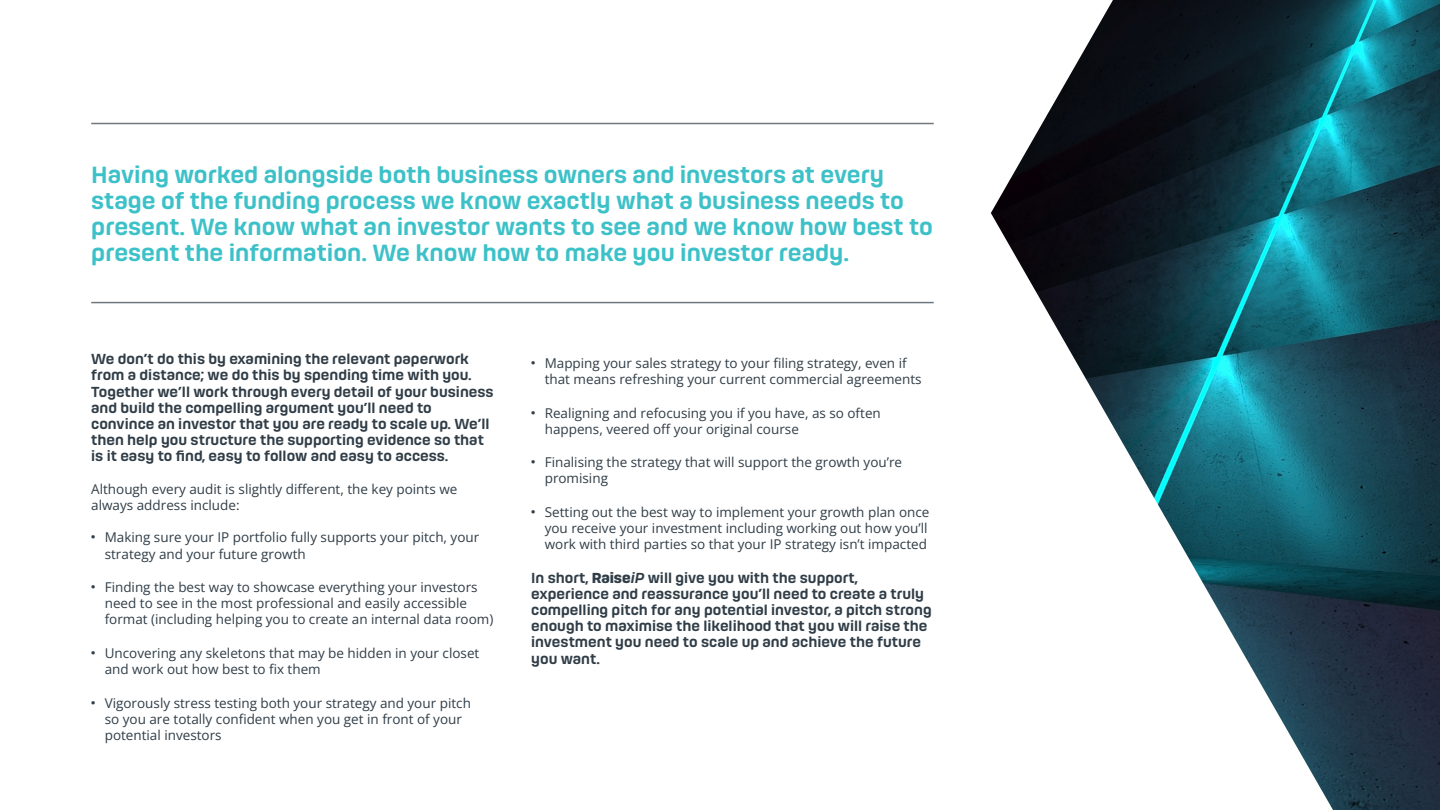
<style>
.page{position:relative;width:1440px;height:810px;background:#fff}
.page>*{position:absolute;margin:0;border:0;box-sizing:border-box;transform-origin:0 0}
.t1{font:500 21.75px/26.1px "Hong Kong";color:#3dc1c8}
.t2{font:13.5px/16.2px "Open Sans";color:#303d47}
.t3{font:500 13.5px/16.2px "Hong Kong";color:#303d47}
.s1{font-family:"Hong Kong"}
.s2{font-weight:700}
.s3{font-style:italic}
</style>
<div class="page">
<img style="left:991px;top:0;width:449px;height:810px">
<hr style="left:91px;top:302px;width:843px;height:1px;background:#303d47">
<hr style="left:91px;top:123px;width:843px;height:1px;background:#303d47">
<p class="t1" style="left:91px;top:160px;width:843px">Having worked alongside both business owners and investors at every stage of the funding process we know exactly what a business needs to present. We know what an investor wants to see and we know how best to present the information. We know how to make you investor ready.</p>
<p class="t3" style="left:91px;top:350px;width:404px">We don’t do this by examining the relevant paperwork from a distance; we do this by spending time with you.<br>Together we’ll work through every detail of your business and build the compelling argument you’ll need to convince an investor that you are ready to scale up. We’ll then help you structure the supporting evidence so that is it easy to find, easy to follow and easy to access.</p>
<p class="t2" style="left:91px;top:481px;width:368px">Although every audit is slightly different, the key points we always address include:</p>
<p class="t2" style="left:105px;top:529px;width:376px;text-indent:-14px"><span class="s1">•</span> Making sure your IP portfolio fully supports your pitch, your strategy and your future growth</p>
<p class="t2" style="left:105px;top:579px;width:390px;text-indent:-14px"><span class="s1">•</span> Finding the best way to showcase everything your investors need to see in the most professional and easily accessible format (including helping you to create an internal data room)</p>
<p class="t2" style="left:105px;top:645px;width:376px;text-indent:-14px"><span class="s1">•</span> Uncovering any skeletons that may be hidden in your closet and work out how best to fix them</p>
<p class="t2" style="left:105px;top:694px;width:368px;text-indent:-14px"><span class="s1">•</span> Vigorously stress testing both your strategy and your pitch so you are totally confident when you get in front of your potential investors</p>
<p class="t2" style="left:545px;top:355px;width:378px;text-indent:-14px"><span class="s1">•</span> Mapping your sales strategy to your filing strategy, even if that means refreshing your current commercial agreements</p>
<p class="t2" style="left:545px;top:404px;width:338px;text-indent:-14px"><span class="s1">•</span> Realigning and refocusing you if you have, as so often happens, veered off your original course</p>
<p class="t2" style="left:545px;top:454px;width:359px;text-indent:-14px"><span class="s1">•</span> Finalising the strategy that will support the growth you’re promising</p>
<p class="t2" style="left:545px;top:503px;width:386px;text-indent:-14px"><span class="s1">•</span> Setting out the best way to implement your growth plan once you receive your investment including working out how you’ll work with third parties so that your IP strategy isn’t impacted</p>
<p class="t3" style="left:531px;top:569px;width:402px">In short, <span class="s2">Raise</span><span class="s3">iP</span> will give you with the support, experience and reassurance you’ll need to create a truly compelling pitch for any potential investor, a pitch strong enough to maximise the likelihood that you will raise the investment you need to scale up and achieve the future you want.</p>
</div>
